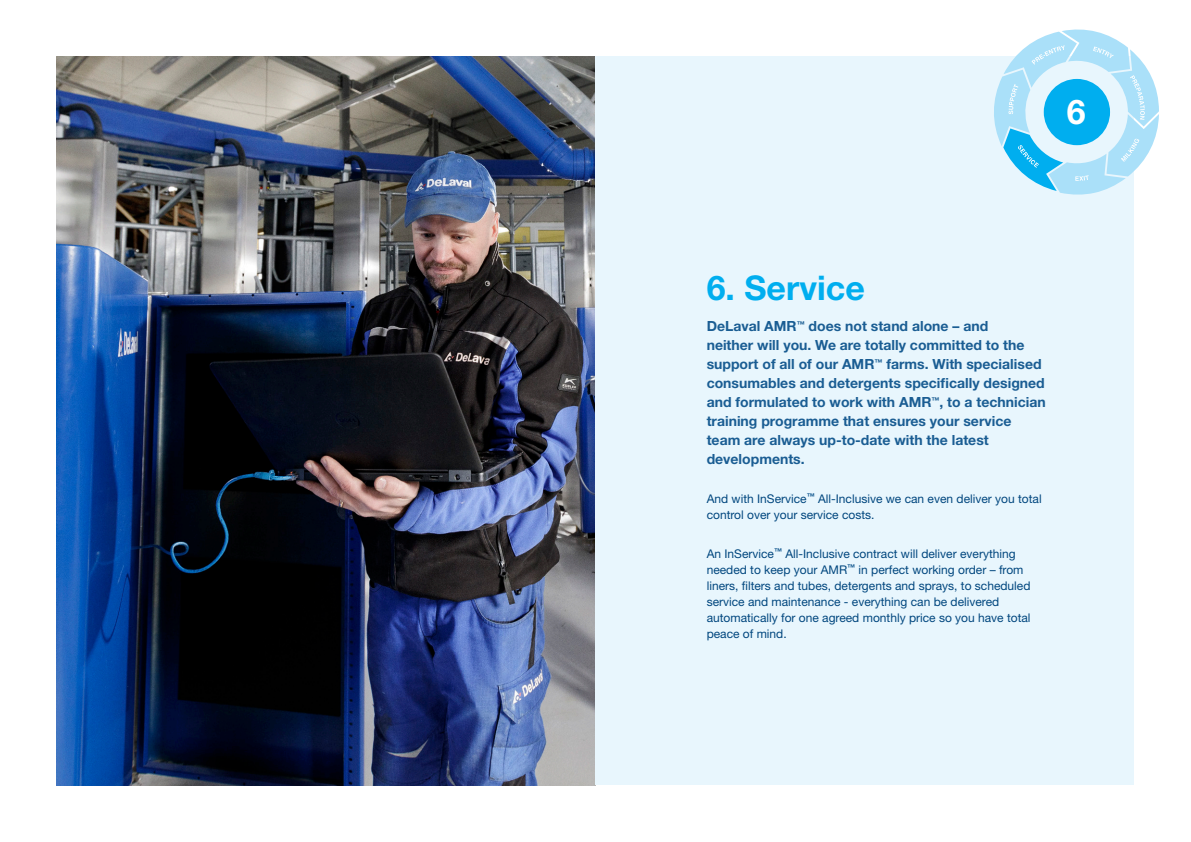
<style>
.page{position:relative;width:1191px;height:842px;background:#fff}
.page>*{position:absolute;margin:0;border:0;box-sizing:border-box;transform-origin:0 0}
.New_Header{font:700 34px "Helvetica Neue";color:#00aeef}
.New_Header-2{font:700 34px "Helvetica Neue";color:#fff}
.intro_copy{font:700 14px/19px "Helvetica Neue LT Std";color:#1a5d93}
.Copy{font:12px/16px "Helvetica Neue LT Std";color:#00467e}
</style>
<div class="page">
<img style="left:57px;top:57px;width:538px;height:728px">
<div style="left:595px;top:57px;width:539px;height:728px;background:#e8f6fd"></div>
<svg style="left:991px;top:29px;width:168px;height:166px"></svg>
<div style="left:1043px;top:79px;width:67px;height:66px;background:#00aeef;border-radius:50%"></div>
<p class="New_Header-2" style="left:1066px;top:91px;width:20px">6</p>
<p class="New_Header" style="left:706px;top:267px;width:160px">6. Service</p>
<p class="intro_copy" style="left:706px;top:316px;width:340px">DeLaval AMR<sup>™</sup> does not stand alone – and<br>neither will you. We are totally committed to the support of all of our AMR<sup>™</sup> farms. With specialised consumables and detergents specifically designed and formulated to work with AMR<sup>™</sup>, to a technician training programme that ensures your service team are always up-to-date with the latest developments.</p>
<p class="Copy" style="left:706px;top:490px;width:336px">And with InService<sup>™</sup> All-Inclusive we can even deliver you total control over your service costs.</p>
<p class="Copy" style="left:706px;top:545px;width:325px">An InService<sup>™</sup> All-Inclusive contract will deliver everything needed to keep your AMR<sup>™</sup> in perfect working order – from liners, filters and tubes, detergents and sprays, to scheduled service and maintenance - everything can be delivered automatically for one agreed monthly price so you have total peace of mind.</p>
</div>
